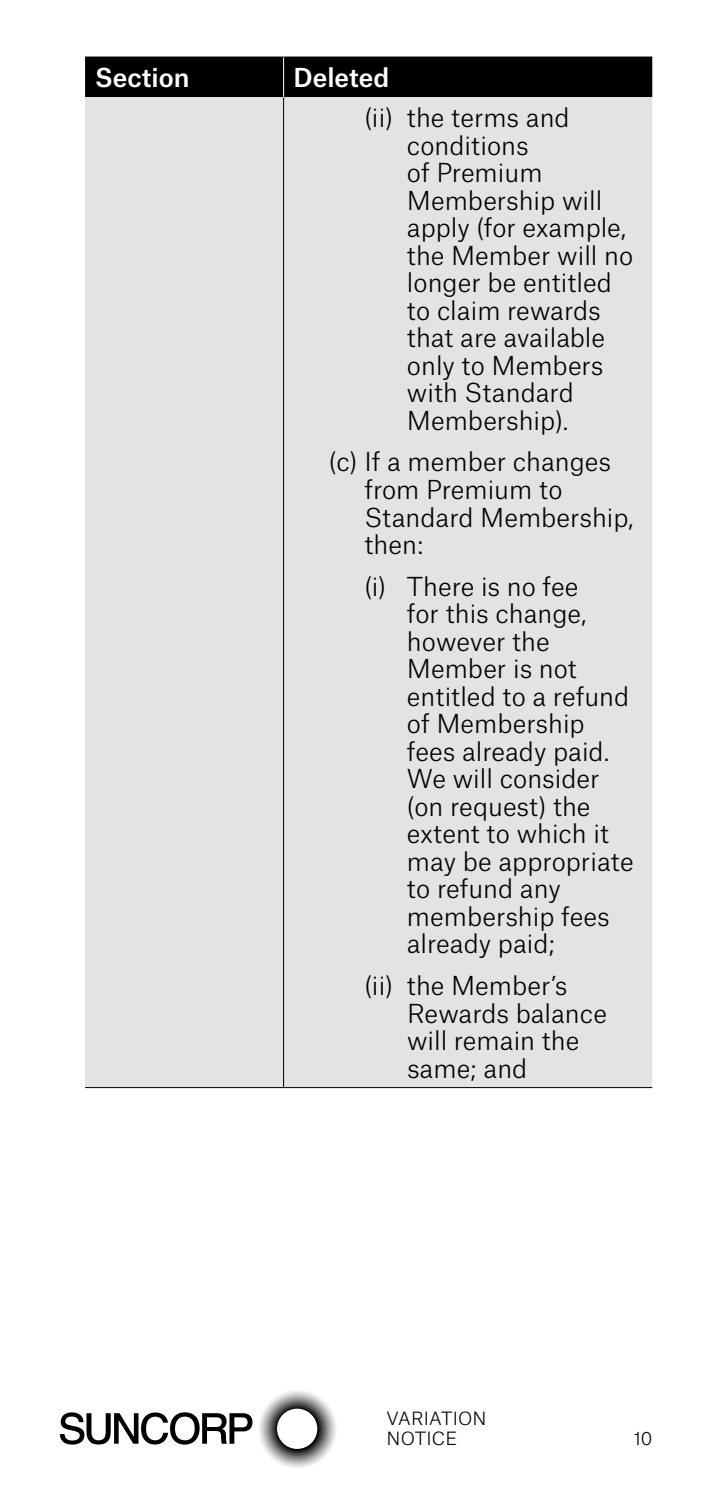
<style>
.page{position:relative;width:709px;height:1489px;background:#fff}
.page>*{position:absolute;margin:0;border:0;box-sizing:border-box;transform-origin:0 0}
.t1{font:300 25px/27.5px "Atlas Grotesk";color:#000}
.t2{font:500 25px "Atlas Grotesk";color:#fff}
.t3{font:300 17.5px/20px "Atlas Grotesk";letter-spacing:.01em;color:#000}
</style>
<div class="page">
<svg style="left:60px;top:1391px;width:276px;height:77px"></svg>
<div style="left:85px;top:58px;width:567px;height:39px;background:#000"></div>
<div style="left:85px;top:97px;width:567px;height:990px;background:#e3e3e3"></div>
<hr style="left:85px;top:57px;width:198px;height:1px;background:#000">
<hr style="left:283px;top:57px;width:369px;height:1px;background:#000">
<hr style="left:283px;top:97px;width:1px;height:990px;background:#000">
<hr style="left:85px;top:1087px;width:198px;height:1px;background:#000">
<hr style="left:283px;top:1087px;width:369px;height:1px;background:#000">
<hr style="left:283px;top:57px;width:1px;height:40px;background:#fff">
<p class="t2" style="left:95px;top:57px;width:96px">Section</p>
<p class="t2" style="left:293px;top:57px;width:97px">Deleted</p>
<p class="t1" style="left:407px;top:101px;width:228px;text-indent:-43px">(ii) the terms and conditions<br>of Premium<br>Membership will apply (for example, the Member will no longer be entitled to claim rewards that are available only to Members with Standard<br>Membership).</p>
<p class="t1" style="left:364px;top:446px;width:271px;text-indent:-35px">(c) If a member changes from Premium to<br>Standard Membership, then:</p>
<p class="t1" style="left:407px;top:570px;width:228px;text-indent:-43px">(i) There is no fee<br>for this change, however the<br>Member is not entitled to a refund of Membership fees already paid.<br>We will consider (on request) the extent to which it may be appropriate to refund any membership fees already paid;</p>
<p class="t1" style="left:407px;top:969px;width:201px;text-indent:-43px">(ii) the Member’s<br>Rewards balance will remain the same; and</p>
<p class="t3" style="left:386px;top:1406px;width:102px">VARIATION<br>NOTICE</p>
<p class="t3" style="left:634px;top:1426px;width:20px">10</p>
</div>
